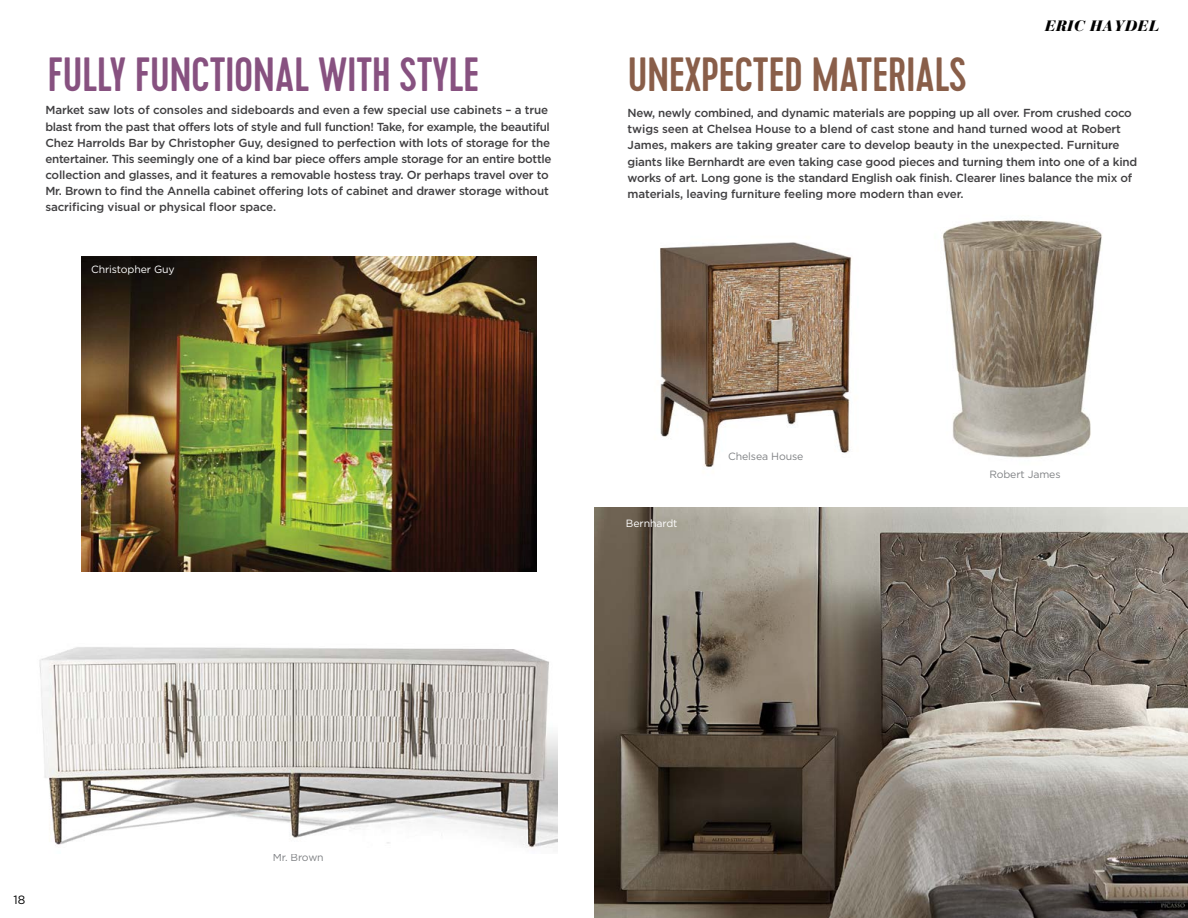
<style>
.page{position:relative;width:1188px;height:918px;background:#fff}
.page>*{position:absolute;margin:0;border:0;box-sizing:border-box;transform-origin:0 0}
.t1{font:500 48px "Cervo";letter-spacing:-.01em;color:#875180}
.t2{font:500 48px "Cervo";letter-spacing:-.01em;color:#895e49}
.t3{font:italic 900 15px "Bauer Bodoni";letter-spacing:.02em;color:#000}
.t4{font:12px "Gotham";color:#000}
.t5{font:500 11.7px/16px "Gotham";letter-spacing:-.02em;color:#414042}
.t6{font:10.5px "Gotham";letter-spacing:-.01em;color:#808285}
.t7{font:10.5px "Gotham";letter-spacing:-.01em;color:#fff}
</style>
<div class="page">
<img style="left:943px;top:220px;width:159px;height:238px">
<img style="left:39px;top:647px;width:519px;height:201px">
<img style="left:82px;top:256px;width:455px;height:316px">
<img style="left:660px;top:242px;width:192px;height:225px">
<img style="left:594px;top:508px;width:594px;height:410px">
<h1 class="t1" style="left:48px;top:47px;width:433px">FULLY FUNCTIONAL WITH STYLE</h1>
<h1 class="t2" style="left:628px;top:46px;width:340px">UNEXPECTED MATERIALS</h1>
<p class="t3" style="left:1045px;top:16px;width:116px">ERIC HAYDEL</p>
<p class="t5" style="left:45px;top:102px;width:508px">Market saw lots of consoles and sideboards and even a few special use cabinets – a true blast from the past that offers lots of style and full function! Take, for example, the beautiful Chez Harrolds Bar by Christopher Guy, designed to perfection with lots of storage for the entertainer. This seemingly one of a kind bar piece offers ample storage for an entire bottle collection and glasses, and it features a removable hostess tray. Or perhaps travel over to Mr. Brown to find the Annella cabinet offering lots of cabinet and drawer storage without sacrificing visual or physical floor space.</p>
<p class="t5" style="left:628px;top:105px;width:511px">New, newly combined, and dynamic materials are popping up all over. From crushed coco twigs seen at Chelsea House to a blend of cast stone and hand turned wood at Robert James, makers are taking greater care to develop beauty in the unexpected. Furniture giants like Bernhardt are even taking case good pieces and turning them into one of a kind works of art. Long gone is the standard English oak finish. Clearer lines balance the mix of materials, leaving furniture feeling more modern than ever.</p>
<p class="t7" style="left:91px;top:263px;width:85px">Christopher Guy</p>
<p class="t7" style="left:626px;top:518px;width:53px">Bernhardt</p>
<p class="t6" style="left:728px;top:450px;width:77px">Chelsea House</p>
<p class="t6" style="left:989px;top:469px;width:73px">Robert James</p>
<p class="t4" style="left:14px;top:893px;width:13px">18</p>
<p class="t6" style="left:273px;top:851px;width:52px">Mr. Brown</p>
</div>
